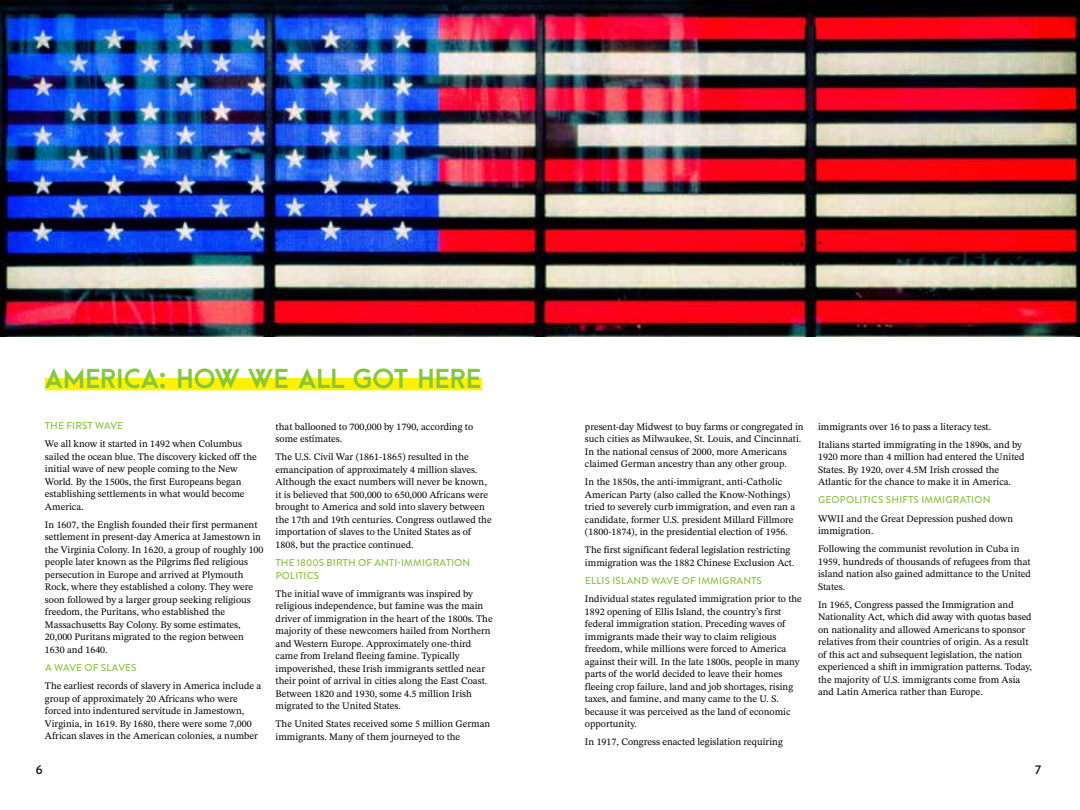
<style>
.page{position:relative;width:1080px;height:810px;background:#fff}
.page>*{position:absolute;margin:0;border:0;box-sizing:border-box;transform-origin:0 0}
.t1{font:800 25px "Arca Majora";color:#88c540}
.t2{font:500 12.5px "Brandon Grotesque";color:#000}
.t3{font:10px/12.5px "STIX Two Math";color:#000}
.t4{font:500 10px/12.5px "Brandon Grotesque";letter-spacing:.02em;color:#88c540}
</style>
<div class="page">
<img style="left:0;top:0;width:1080px;height:336px">
<div style="left:45px;top:378px;width:437px;height:12px;background:#fff200"></div>
<h1 class="t1" style="left:45px;top:362px;width:438px">AMERICA: HOW WE ALL GOT HERE</h1>
<p class="t3" style="left:276px;top:420px;width:199px">that ballooned to 700,000 by 1790, according to some estimates.</p>
<p class="t3" style="left:276px;top:451px;width:218px">The U.S. Civil War (1861-1865) resulted in the emancipation of approximately 4 million slaves.<br>Although the exact numbers will never be known, it is believed that 500,000 to 650,000 Africans were brought to America and sold into slavery between the 17th and 19th centuries. Congress outlawed the importation of slaves to the United States as of 1808, but the practice continued.</p>
<p class="t4" style="left:276px;top:556px;width:196px">THE 1800S BIRTH OF ANTI-IMMIGRATION<br>POLITICS</p>
<p class="t3" style="left:276px;top:587px;width:219px">The initial wave of immigrants was inspired by religious independence, but famine was the main driver of immigration in the heart of the 1800s. The majority of these newcomers hailed from Northern and Western Europe. Approximately one-third came from Ireland fleeing famine. Typically impoverished, these Irish immigrants settled near their point of arrival in cities along the East Coast.<br>Between 1820 and 1930, some 4.5 million Irish migrated to the United States.</p>
<p class="t3" style="left:276px;top:718px;width:216px">The United States received some 5 million German immigrants. Many of them journeyed to the</p>
<p class="t4" style="left:45px;top:420px;width:80px">THE FIRST WAVE</p>
<p class="t3" style="left:45px;top:438px;width:213px">We all know it started in 1492 when Columbus sailed the ocean blue. The discovery kicked off the initial wave of new people coming to the New World. By the 1500s, the first Europeans began establishing settlements in what would become America.</p>
<p class="t3" style="left:45px;top:518px;width:220px">In 1607, the English founded their first permanent settlement in present-day America at Jamestown in the Virginia Colony. In 1620, a group of roughly 100 people later known as the Pilgrims fled religious persecution in Europe and arrived at Plymouth Rock, where they established a colony. They were soon followed by a larger group seeking religious freedom, the Puritans, who established the Massachusetts Bay Colony. By some estimates, 20,000 Puritans migrated to the region between 1630 and 1640.</p>
<p class="t4" style="left:45px;top:661px;width:93px">A WAVE OF SLAVES</p>
<p class="t3" style="left:45px;top:679px;width:218px">The earliest records of slavery in America include a group of approximately 20 Africans who were forced into indentured servitude in Jamestown, Virginia, in 1619. By 1680, there were some 7,000<br>African slaves in the American colonies, a number</p>
<p class="t3" style="left:585px;top:420px;width:220px">present-day Midwest to buy farms or congregated in such cities as Milwaukee, St. Louis, and Cincinnati.<br>In the national census of 2000, more Americans claimed German ancestry than any other group.</p>
<p class="t3" style="left:585px;top:476px;width:212px">In the 1850s, the anti-immigrant, anti-Catholic American Party (also called the Know-Nothings) tried to severely curb immigration, and even ran a candidate, former U.S. president Millard Fillmore (1800-1874), in the presidential election of 1956.</p>
<p class="t3" style="left:585px;top:544px;width:211px">The first significant federal legislation restricting immigration was the 1882 Chinese Exclusion Act.</p>
<p class="t4" style="left:585px;top:575px;width:178px">ELLIS ISLAND WAVE OF IMMIGRANTS</p>
<p class="t3" style="left:585px;top:593px;width:218px">Individual states regulated immigration prior to the 1892 opening of Ellis Island, the country’s first federal immigration station. Preceding waves of immigrants made their way to claim religious freedom, while millions were forced to America against their will. In the late 1800s, people in many parts of the world decided to leave their homes fleeing crop failure, land and job shortages, rising taxes, and famine, and many came to the U. S. because it was perceived as the land of economic opportunity.</p>
<p class="t3" style="left:585px;top:736px;width:199px">In 1917, Congress enacted legislation requiring</p>
<p class="t3" style="left:818px;top:417px;width:206px;line-height:18.1px">immigrants over 16 to pass a literacy test.<br>Italians started immigrating in the 1890s, and by</p>
<p class="t3" style="left:818px;top:451px;width:208px">1920 more than 4 million had entered the United<br>States. By 1920, over 4.5M Irish crossed the<br>Atlantic for the chance to make it in America.</p>
<p class="t4" style="left:818px;top:494px;width:174px">GEOPOLITICS SHIFTS IMMIGRATION</p>
<p class="t3" style="left:818px;top:512px;width:197px">WWII and the Great Depression pushed down immigration.</p>
<p class="t3" style="left:818px;top:543px;width:214px">Following the communist revolution in Cuba in 1959, hundreds of thousands of refugees from that island nation also gained admittance to the United States.</p>
<p class="t3" style="left:818px;top:598px;width:215px">In 1965, Congress passed the Immigration and Nationality Act, which did away with quotas based on nationality and allowed Americans to sponsor relatives from their countries of origin. As a result of this act and subsequent legislation, the nation experienced a shift in immigration patterns. Today, the majority of U.S. immigrants come from Asia and Latin America rather than Europe.</p>
<p class="t2" style="left:36px;top:761px;width:8px">6</p>
<p class="t2" style="left:1035px;top:761px;width:7px">7</p>
</div>
